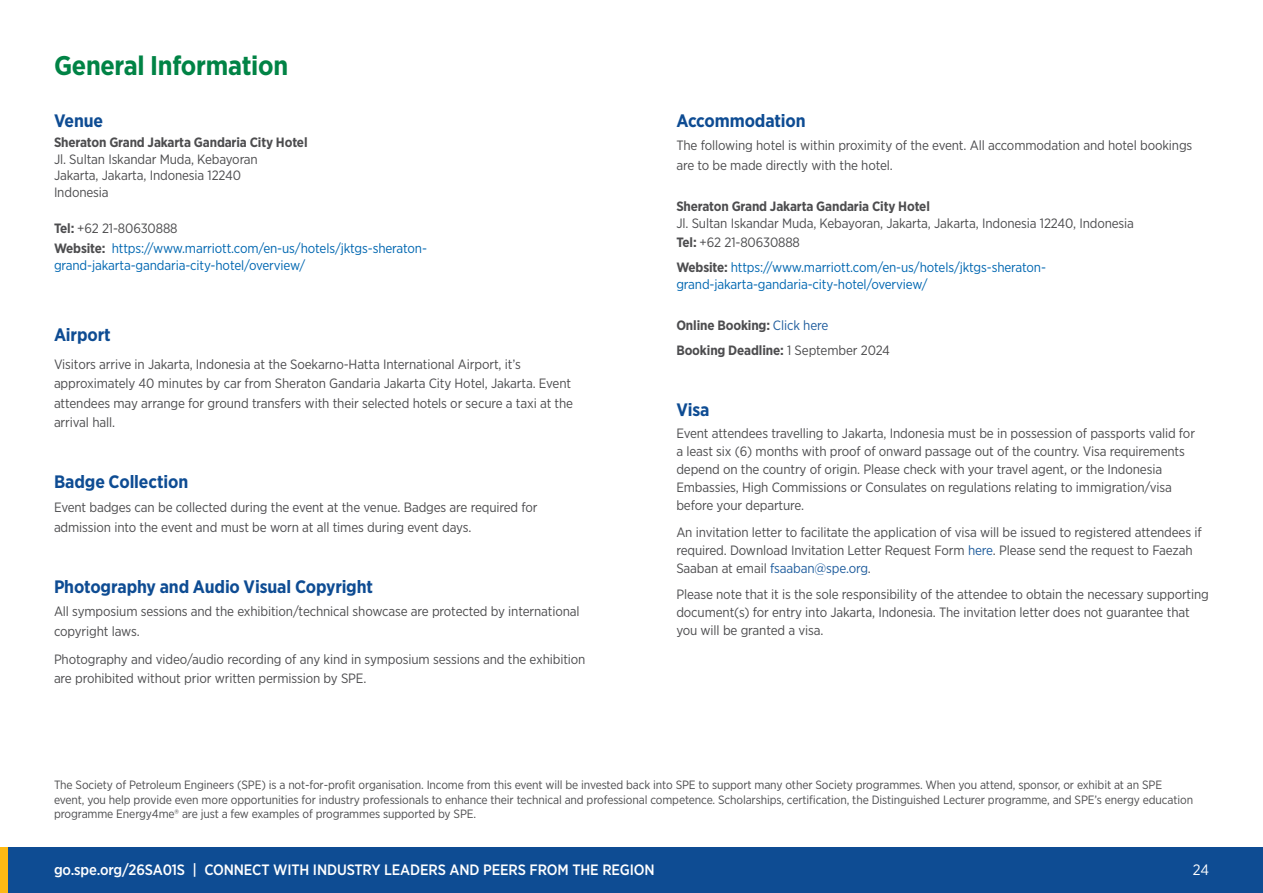
<style>
.page{position:relative;width:1263px;height:893px;background:#fff}
.page>*{position:absolute;margin:0;border:0;box-sizing:border-box;transform-origin:0 0}
.t1{font:700 27px "Gotham Narrow";letter-spacing:-.01em;color:#008345}
.t2{font:700 18px "Gotham Narrow";letter-spacing:-.005em;color:#0e4c93}
.t3{font:500 15px "Gotham Narrow";letter-spacing:-.01em;color:#fff}
.t4{font:15px "Gotham Narrow";color:#fff}
.t5{font:13.5px/19.5px "Gotham Narrow";letter-spacing:-.01em;color:#4d4d4f}
.t6{font:13.5px/20.5px "Gotham Narrow";letter-spacing:-.01em;color:#0067b1}
.t7{font:700 13.5px/25px "Gotham Narrow";letter-spacing:-.01em;color:#4d4d4f}
.t8{font:12px/14.4px "Gotham Narrow";letter-spacing:-.01em;color:#4d4d4f}
.s1{font-weight:700;color:#4d4d4f}
.s2{color:#4d4d4f}
.s3{font-weight:700}
.s4{font-weight:400;color:#215e9e}
.s5{font-weight:400}
.s6{color:#215e9e}
</style>
<div class="page">
<div style="left:0;top:847px;width:1263px;height:46px;background:#0e4c93"></div>
<div style="left:0;top:847px;width:7px;height:46px;background:#fdb913"></div>
<h1 class="t1" style="left:54px;top:48px;width:236px">General Information</h1>
<h2 class="t2" style="left:54px;top:109px;width:51px">Venue</h2>
<p class="t7" style="left:54px;top:130px;width:255px">Sheraton Grand Jakarta Gandaria City Hotel</p>
<p class="t5" style="left:54px;top:151px;width:205px;line-height:16.5px">Jl. Sultan Iskandar Muda, Kebayoran<br>Jakarta, Jakarta, Indonesia 12240<br>Indonesia</p>
<p class="t6" style="left:54px;top:218px;width:374px"><span class="s1">Tel:</span> <span class="s2">+62 21-80630888<br></span><span class="s1">Website:</span> https://www.marriott.com/en-us/hotels/jktgs-sheraton-</p>
<p class="t6" style="left:54px;top:255px;width:253px">grand-jakarta-gandaria-city-hotel/overview/</p>
<h2 class="t2" style="left:54px;top:323px;width:58px">Airport</h2>
<p class="t5" style="left:54px;top:354px;width:521px">Visitors arrive in Jakarta, Indonesia at the Soekarno-Hatta International Airport, it’s approximately 40 minutes by car from Sheraton Gandaria Jakarta City Hotel, Jakarta. Event attendees may arrange for ground transfers with their selected hotels or secure a taxi at the arrival hall.</p>
<h2 class="t2" style="left:54px;top:470px;width:136px">Badge Collection</h2>
<p class="t5" style="left:54px;top:497px;width:485px">Event badges can be collected during the event at the venue. Badges are required for admission into the event and must be worn at all times during event days.</p>
<h2 class="t2" style="left:54px;top:575px;width:320px">Photography and Audio Visual Copyright</h2>
<p class="t5" style="left:54px;top:602px;width:527px">All symposium sessions and the exhibition/technical showcase are protected by international copyright laws.</p>
<p class="t5" style="left:54px;top:649px;width:533px">Photography and video/audio recording of any kind in symposium sessions and the exhibition are prohibited without prior written permission by SPE.</p>
<h2 class="t2" style="left:676px;top:109px;width:131px">Accommodation</h2>
<p class="t5" style="left:676px;top:136px;width:517px">The following hotel is within proximity of the event. All accommodation and hotel bookings are to be made directly with the hotel.</p>
<p class="t7" style="left:676px;top:194px;width:255px">Sheraton Grand Jakarta Gandaria City Hotel</p>
<p class="t5" style="left:676px;top:213px;width:459px">Jl. Sultan Iskandar Muda, Kebayoran, Jakarta, Jakarta, Indonesia 12240, Indonesia<br><span class="s3">Tel:</span> +62 21-80630888</p>
<p class="t6" style="left:676px;top:259px;width:371px;line-height:16.5px"><span class="s1">Website:</span> https://www.marriott.com/en-us/hotels/jktgs-sheraton&shy;grand-jakarta-gandaria-city-hotel/overview/</p>
<p class="t7" style="left:676px;top:312px;width:215px">Online Booking: <span class="s4">Click here<br></span>Booking Deadline: <span class="s5">1 September 2024</span></p>
<h2 class="t2" style="left:676px;top:398px;width:35px">Visa</h2>
<p class="t5" style="left:676px;top:424px;width:520px;line-height:18px">Event attendees travelling to Jakarta, Indonesia must be in possession of passports valid for a least six (6) months with proof of onward passage out of the country. Visa requirements depend on the country of origin. Please check with your travel agent, or the Indonesia Embassies, High Commissions or Consulates on regulations relating to immigration/visa before your departure.</p>
<p class="t5" style="left:676px;top:523px;width:527px;line-height:18px">An invitation letter to facilitate the application of visa will be issued to registered attendees if required. Download Invitation Letter Request Form <span class="s6">here</span>. Please send the request to Faezah<br>Saaban at email <span class="s6">fsaaban@spe.org</span>.</p>
<p class="t5" style="left:676px;top:585px;width:534px;line-height:18px">Please note that it is the sole responsibility of the attendee to obtain the necessary supporting document(s) for entry into Jakarta, Indonesia. The invitation letter does not guarantee that you will be granted a visa.</p>
<p class="t8" style="left:54px;top:778px;width:1140px">The Society of Petroleum Engineers (SPE) is a not-for-profit organisation. Income from this event will be invested back into SPE to support many other Society programmes. When you attend, sponsor, or exhibit at an SPE event, you help provide even more opportunities for industry professionals to enhance their technical and professional competence. Scholarships, certification, the Distinguished Lecturer programme, and SPE’s energy education programme Energy4me® are just a few examples of programmes supported by SPE.</p>
<p class="t3" style="left:54px;top:860px;width:602px">go.spe.org/26SA01S | CONNECT WITH INDUSTRY LEADERS AND PEERS FROM THE REGION</p>
<p class="t4" style="left:1193px;top:861px;width:18px">24</p>
</div>
